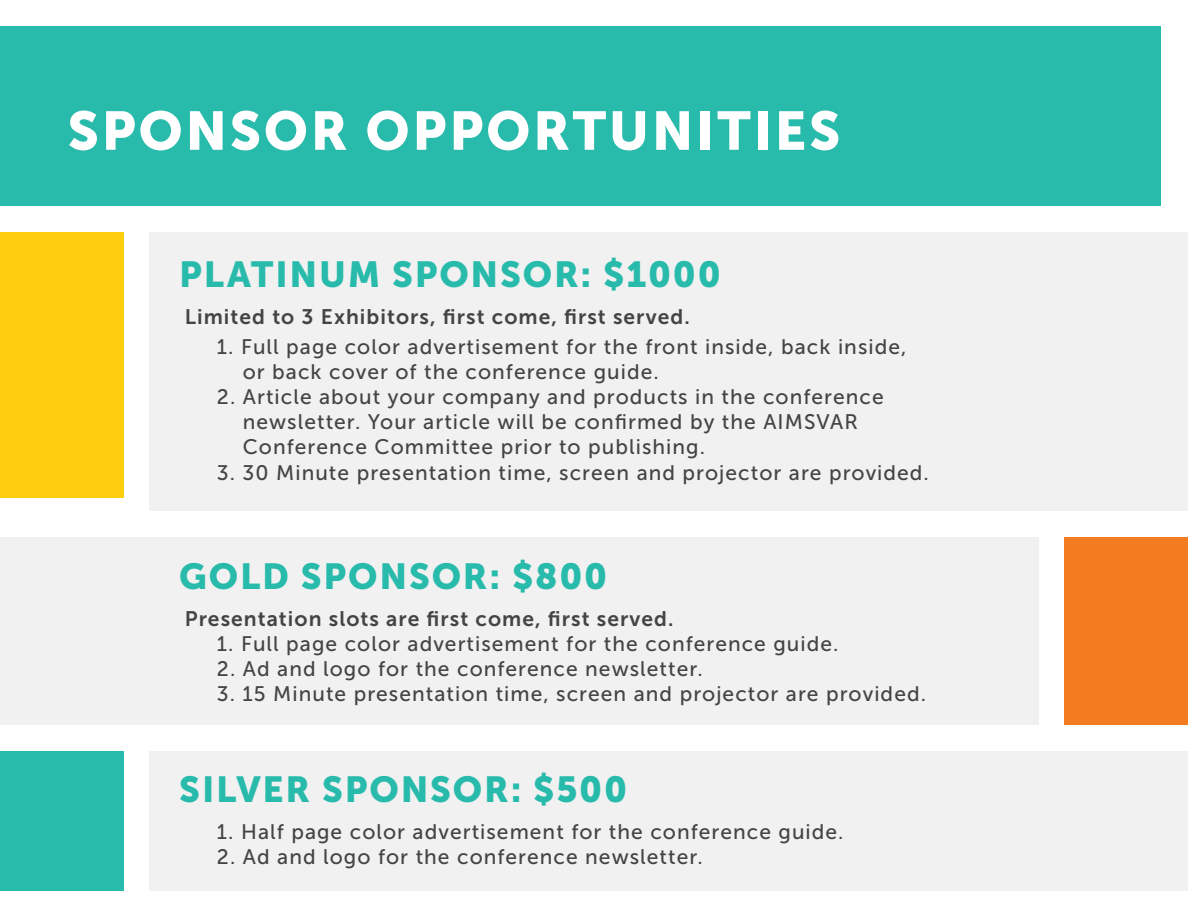
<style>
.page{position:relative;width:1188px;height:918px;background:#fff}
.page>*{position:absolute;margin:0;border:0;box-sizing:border-box;transform-origin:0 0}
.t1{font:54px "Museo Sans 900";letter-spacing:.05em;color:#fff}
.t2{font:36px "Museo Sans 900";letter-spacing:.05em;color:#28baab}
.t3{font:21px/25.2px "Museo Sans 500";letter-spacing:.05em;color:#434444}
.t4{font:21px "Museo Sans 700";letter-spacing:.05em;color:#434444}
</style>
<div class="page">
<div style="left:0;top:27px;width:1161px;height:179px;background:#28baab"></div>
<div style="left:0;top:233px;width:123px;height:265px;background:#fdcd0e"></div>
<div style="left:1065px;top:538px;width:123px;height:187px;background:#f37c21"></div>
<div style="left:0;top:752px;width:123px;height:139px;background:#28baab"></div>
<div style="left:150px;top:233px;width:1038px;height:278px;background:#f1f1f2"></div>
<div style="left:0;top:538px;width:1038px;height:187px;background:#f1f1f2"></div>
<div style="left:150px;top:752px;width:1038px;height:139px;background:#f1f1f2"></div>
<h1 class="t1" style="left:68px;top:100px;width:774px">SPONSOR OPPORTUNITIES</h1>
<h2 class="t2" style="left:179px;top:254px;width:543px">PLATINUM SPONSOR: $1000</h2>
<p class="t4" style="left:185px;top:305px;width:507px">Limited to 3 Exhibitors, first come, first served.</p>
<p class="t3" style="left:243px;top:334px;width:665px;text-indent:-26px">1. Full page color advertisement for the front inside, back inside, or back cover of the conference guide.</p>
<p class="t3" style="left:243px;top:384px;width:642px;text-indent:-26px">2. Article about your company and products in the conference newsletter. Your article will be confirmed by the AIMSVAR<br>Conference Committee prior to publishing.</p>
<p class="t3" style="left:217px;top:460px;width:714px">3. 30 Minute presentation time, screen and projector are provided.</p>
<h2 class="t2" style="left:179px;top:556px;width:429px">GOLD SPONSOR: $800</h2>
<p class="t4" style="left:185px;top:607px;width:490px">Presentation slots are first come, first served.</p>
<p class="t3" style="left:217px;top:631px;width:623px">1. Full page color advertisement for the conference guide.</p>
<p class="t3" style="left:217px;top:656px;width:487px">2. Ad and logo for the conference newsletter.</p>
<p class="t3" style="left:217px;top:681px;width:711px">3. 15 Minute presentation time, screen and projector are provided.</p>
<h2 class="t2" style="left:179px;top:769px;width:449px">SILVER SPONSOR: $500</h2>
<p class="t3" style="left:217px;top:819px;width:628px">1. Half page color advertisement for the conference guide.</p>
<p class="t3" style="left:217px;top:845px;width:487px">2. Ad and logo for the conference newsletter.</p>
</div>
